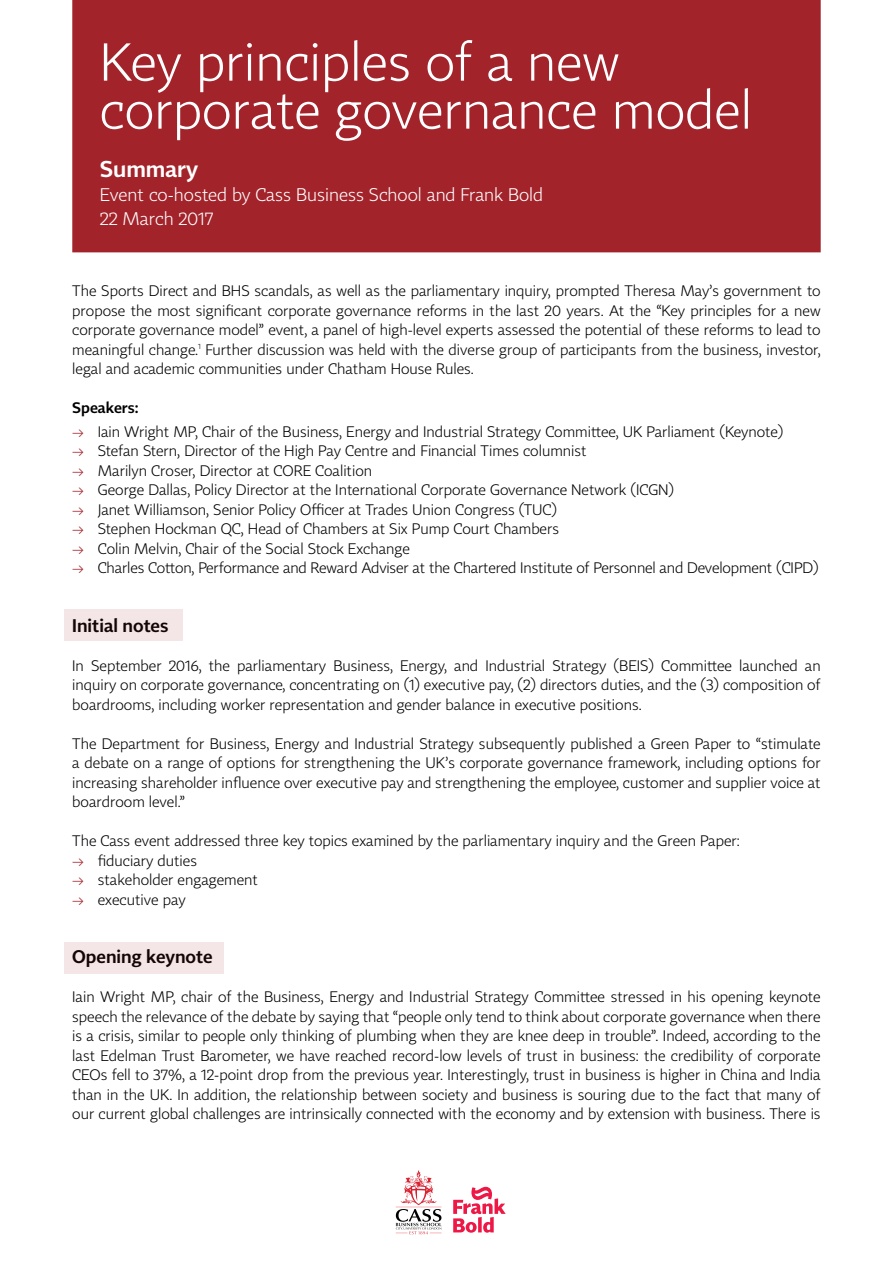
<style>
.page{position:relative;width:893px;height:1263px;background:#fff}
.page>*{position:absolute;margin:0;border:0;box-sizing:border-box;transform-origin:0 0}
.t1{font:300 52.5px/48px "Tabac Sans";color:#fff}
.t2{font:300 22.5px "Tabac Sans";color:#fff}
.t3{font:300 18px/24px "Tabac Sans";color:#fff}
.t4{font:300 18px "Tabac Sans";color:#000}
.t5{font:300 15px/19.5px "Tabac Sans";color:#000;text-align:justify}
.t6{font:300 15px "Tabac Sans";color:#000}
.s1{color:#a3232b}
</style>
<div class="page">
<svg style="left:396px;top:1170px;width:46px;height:64px"></svg>
<svg style="left:453px;top:1187px;width:53px;height:46px"></svg>
<div style="left:72px;top:0;width:749px;height:252px;background:#a3232b"></div>
<div style="left:64px;top:609px;width:119px;height:32px;background:#f4e5e6"></div>
<div style="left:64px;top:942px;width:160px;height:32px;background:#f4e5e6"></div>
<h1 class="t1" style="left:100px;top:39px;width:654px">Key principles of a new corporate governance model</h1>
<h2 class="t2" style="left:100px;top:155px;width:100px">Summary</h2>
<p class="t3" style="left:100px;top:183px;width:445px">Event co-hosted by Cass Business School and Frank Bold<br>22 March 2017</p>
<p class="t5" style="left:72px;top:281px;width:750px">The Sports Direct and BHS scandals, as well as the parliamentary inquiry, prompted Theresa May’s government to propose the most significant corporate governance reforms in the last 20 years. At the “Key principles for a new corporate governance model” event, a panel of high-level experts assessed the potential of these reforms to lead to meaningful change.<sup>1</sup> Further discussion was held with the diverse group of participants from the business, investor, legal and academic communities under Chatham House Rules.</p>
<p class="t6" style="left:72px;top:398px;width:68px">Speakers:</p>
<p class="t5" style="left:72px;top:422px;width:713px"><span class="s1">→</span> Iain Wright MP, Chair of the Business, Energy and Industrial Strategy Committee, UK Parliament (Keynote)</p>
<p class="t5" style="left:72px;top:441px;width:516px"><span class="s1">→</span> Stefan Stern, Director of the High Pay Centre and Financial Times columnist</p>
<p class="t5" style="left:72px;top:461px;width:301px"><span class="s1">→</span> Marilyn Croser, Director at CORE Coalition</p>
<p class="t5" style="left:72px;top:480px;width:603px"><span class="s1">→</span> George Dallas, Policy Director at the International Corporate Governance Network (ICGN)</p>
<p class="t5" style="left:72px;top:500px;width:486px"><span class="s1">→</span> Janet Williamson, Senior Policy Officer at Trades Union Congress (TUC)</p>
<p class="t5" style="left:72px;top:519px;width:488px"><span class="s1">→</span> Stephen Hockman QC, Head of Chambers at Six Pump Court Chambers</p>
<p class="t5" style="left:72px;top:539px;width:339px"><span class="s1">→</span> Colin Melvin, Chair of the Social Stock Exchange</p>
<p class="t5" style="left:72px;top:558px;width:748px"><span class="s1">→</span> Charles Cotton, Performance and Reward Adviser at the Chartered Institute of Personnel and Development (CIPD)</p>
<p class="t4" style="left:72px;top:614px;width:98px">Initial notes</p>
<p class="t5" style="left:72px;top:656px;width:750px">In September 2016, the parliamentary Business, Energy, and Industrial Strategy (BEIS) Committee launched an inquiry on corporate governance, concentrating on (1) executive pay, (2) directors duties, and the (3) composition of boardrooms, including worker representation and gender balance in executive positions.</p>
<p class="t5" style="left:72px;top:734px;width:750px">The Department for Business, Energy and Industrial Strategy subsequently published a Green Paper to “stimulate a debate on a range of options for strengthening the UK’s corporate governance framework, including options for increasing shareholder influence over executive pay and strengthening the employee, customer and supplier voice at boardroom level.”</p>
<p class="t5" style="left:72px;top:831px;width:669px">The Cass event addressed three key topics examined by the parliamentary inquiry and the Green Paper:</p>
<p class="t5" style="left:72px;top:851px;width:126px"><span class="s1">→</span> fiduciary duties</p>
<p class="t5" style="left:72px;top:870px;width:187px"><span class="s1">→</span> stakeholder engagement</p>
<p class="t5" style="left:72px;top:890px;width:115px"><span class="s1">→</span> executive pay</p>
<p class="t4" style="left:72px;top:946px;width:142px">Opening keynote</p>
<p class="t5" style="left:72px;top:987px;width:750px">Iain Wright MP, chair of the Business, Energy and Industrial Strategy Committee stressed in his opening keynote speech the relevance of the debate by saying that “people only tend to think about corporate governance when there is a crisis, similar to people only thinking of plumbing when they are knee deep in trouble”. Indeed, according to the last Edelman Trust Barometer, we have reached record-low levels of trust in business: the credibility of corporate CEOs fell to 37%, a 12-point drop from the previous year. Interestingly, trust in business is higher in China and India than in the UK. In addition, the relationship between society and business is souring due to the fact that many of our current global challenges are intrinsically connected with the economy and by extension with business. There is</p>
</div>
